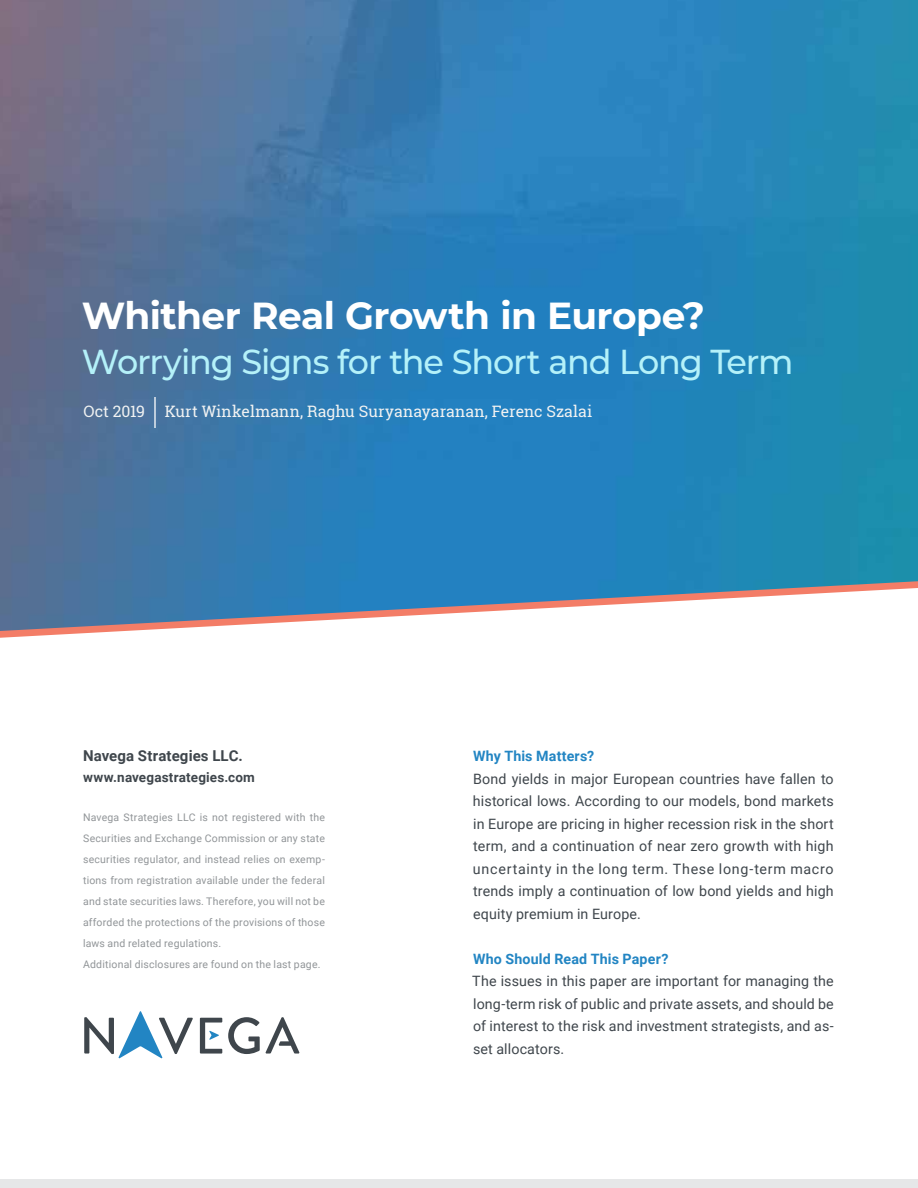
<style>
.page{position:relative;width:918px;height:1188px;background:#fff}
.page>*{position:absolute;margin:0;border:0;box-sizing:border-box;transform-origin:0 0}
.t1{font:700 37.5px "Montserrat";letter-spacing:-.015em;color:#fff}
.t2{font:500 34.5px "Montserrat";letter-spacing:-.035em;color:#b4f1f9}
.t3{font:15.75px "Roboto Slab";letter-spacing:.005em;color:#f1f2f2}
.t4{font:700 15px "Roboto";letter-spacing:.01em;color:#3f464c}
.t5{font:14.25px/22.5px "Roboto";letter-spacing:.01em;color:#3f464c;text-align:justify}
.t6{font:700 14.25px "Roboto";letter-spacing:.01em;color:#2285c3}
.t7{font:700 13.5px "Roboto";letter-spacing:.015em;color:#3f464c}
.t8{font:10.5px/21px "Roboto";letter-spacing:.02em;color:#919598}
</style>
<div class="page">
<img style="left:0;top:0;width:918px;height:581px">
<div style="left:0;top:1179px;width:918px;height:9px;background:#e6e7e8"></div>
<svg style="left:0;top:581px;width:918px;height:57px"></svg>
<svg style="left:228px;top:1017px;width:72px;height:37px"></svg>
<svg style="left:84px;top:1011px;width:109px;height:48px"></svg>
<svg style="left:200px;top:1018px;width:22px;height:36px"></svg>
<hr style="left:154px;top:398px;width:2px;height:30px;background:#fff">
<h1 class="t1" style="left:82px;top:289px;width:625px">Whither Real Growth in Europe?</h1>
<h2 class="t2" style="left:82px;top:338px;width:713px">Worrying Signs for the Short and Long Term</h2>
<p class="t3" style="left:83px;top:401px;width:510px">Oct 2019 Kurt Winkelmann, Raghu Suryanayaranan, Ferenc Szalai</p>
<p class="t4" style="left:83px;top:745px;width:161px">Navega Strategies LLC.</p>
<p class="t7" style="left:83px;top:768px;width:173px">www.navegastrategies.com</p>
<p class="t8" style="left:83px;top:807px;width:243px">Navega Strategies LLC is not registered with the Securities and Exchange Commission or any state securities regulator, and instead relies on exemp&shy;tions from registration available under the federal and state securities laws. Therefore, you will not be afforded the protections of the provisions of those laws and related regulations.<br>Additional disclosures are found on the last page.</p>
<p class="t6" style="left:473px;top:746px;width:123px">Why This Matters?</p>
<p class="t5" style="left:473px;top:767px;width:362px">Bond yields in major European countries have fallen to historical lows. According to our models, bond markets in Europe are pricing in higher recession risk in the short term, and a continuation of near zero growth with high uncertainty in the long term. These long-term macro trends imply a continuation of low bond yields and high equity premium in Europe.</p>
<p class="t6" style="left:473px;top:949px;width:197px">Who Should Read This Paper?</p>
<p class="t5" style="left:472px;top:969px;width:363px">The issues in this paper are important for managing the long-term risk of public and private assets, and should be of interest to the risk and investment strategists, and as&shy;set allocators.</p>
</div>
